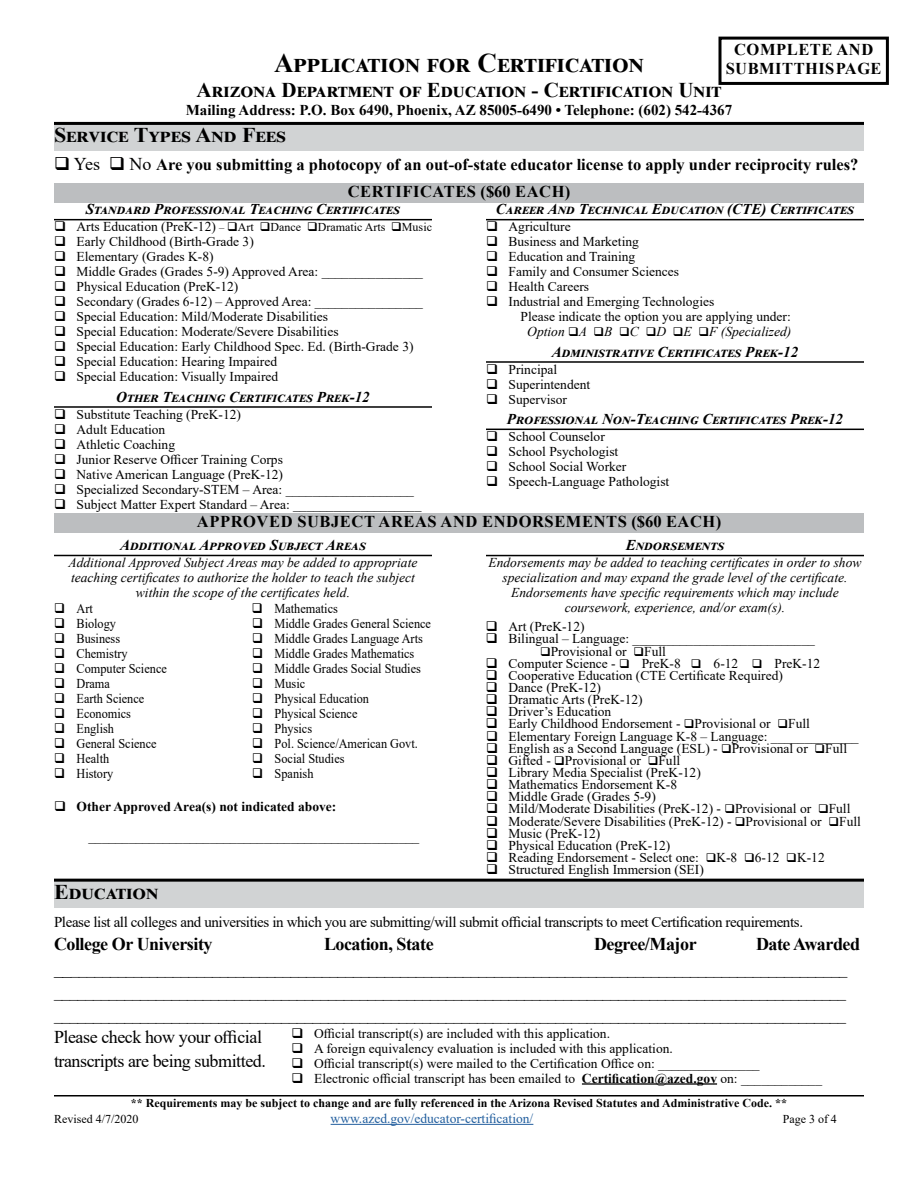
<style>
.page{position:relative;width:918px;height:1188px;background:#fff}
.page>*{position:absolute;margin:0;border:0;box-sizing:border-box;transform-origin:0 0}
.t1{font:700 27px "Times New Roman";letter-spacing:.025em;color:#000}
.t2{font:700 21px "Times New Roman";letter-spacing:.005em;color:#000}
.t3{font:700 21px "Times New Roman";letter-spacing:.025em;color:#000;scale:1.05 1}
.t4{font:700 21px "Times New Roman";letter-spacing:.005em;color:#000;scale:1.05 1}
.t5{font:700 18px "Times New Roman";letter-spacing:-.025em;color:#000}
.t6{font:18px/23.2px "Times New Roman";letter-spacing:-.025em;color:#000}
.t7{font:16.5px/23.2px "Times New Roman";color:#000;text-align:justify}
.t8{font:700 16.5px/26.5px "Times New Roman";color:#000;text-align:center}
.t9{font:700 16.5px "Times New Roman";letter-spacing:.035em;color:#000}
.t10{font:700 16.5px/19.8px "Times New Roman";letter-spacing:.03em;color:#000;text-align:center}
.t11{font:italic 700 15px "Times New Roman";color:#000}
.t12{font:15px "Times New Roman";letter-spacing:-.025em;color:#000}
.t13{font:700 15px "Times New Roman";color:#000}
.t14{font:13.5px/15px "Times New Roman";color:#000}
.t15{font:italic 13.5px/15px "Times New Roman";color:#000;text-align:center}
.t16{font:13.5px/15px "Times New Roman";color:#000;scale:.91 1}
.t17{font:700 13.5px "Times New Roman";color:#000}
.t18{font:13.5px "Times New Roman";color:#215e9e}
.t19{font:700 12px "Times New Roman";color:#000}
.t20{font:12px "Times New Roman";color:#000}
.s1{font-weight:400;font-size:18px}
.s2{font-size:13.5px}
.s3{font-size:10.5px}
.s4{font-size:18px}
.s5{font-weight:700}
</style>
<div class="page">
<hr style="left:331px;top:1124px;width:202px;height:1px;background:#215e9e">
<hr style="left:54px;top:1095px;width:810px;height:1px;background:#000">
<div style="left:54px;top:123px;width:810px;height:28px;background:#d1d3d4"></div>
<hr style="left:54px;top:122px;width:810px;height:3px;background:#000">
<div style="left:54px;top:184px;width:810px;height:19px;background:#bcbec0"></div>
<hr style="left:54px;top:219px;width:378px;height:1px;background:#000">
<hr style="left:54px;top:406px;width:378px;height:2px;background:#000">
<hr style="left:486px;top:219px;width:378px;height:1px;background:#000">
<hr style="left:486px;top:361px;width:378px;height:2px;background:#000">
<hr style="left:486px;top:429px;width:378px;height:1px;background:#000">
<div style="left:54px;top:514px;width:810px;height:19px;background:#bcbec0"></div>
<hr style="left:54px;top:555px;width:378px;height:1px;background:#000">
<hr style="left:486px;top:555px;width:378px;height:1px;background:#000">
<div style="left:54px;top:880px;width:810px;height:28px;background:#d1d3d4"></div>
<hr style="left:54px;top:879px;width:810px;height:3px;background:#000">
<hr style="left:582px;top:1083px;width:135px;height:2px;background:#000">
<div style="left:718px;top:37px;width:171px;height:48px;border:3px solid #000"></div>
<p class="t10" style="left:726px;top:39px;width:157px">COMPLETE AND<br>SUBMIT THIS PAGE</p>
<h1 class="t1" style="left:274px;top:44px;width:371px">Application for Certification</h1>
<h2 class="t2" style="left:197px;top:75px;width:526px">Arizona Department of Education - Certification Unit</h2>
<p class="t13" style="left:186px;top:100px;width:548px">Mailing Address: P.O. Box 6490, Phoenix, AZ 85005-6490 • Telephone: (602) 542-4367</p>
<h2 class="t3" style="left:54px;top:120px;width:223px">Service Types And Fees</h2>
<p class="t8" style="left:54px;top:151px;width:806px">❑ <span class="s1">Yes</span> ❑ <span class="s1">No</span> Are you submitting a photocopy of an out-of-state educator license to apply under reciprocity rules?<br>CERTIFICATES ($60 EACH)</p>
<p class="t11" style="left:86px;top:199px;width:316px">Standard Professional Teaching Certificates</p>
<p class="t20" style="left:77px;top:219px;width:357px"><span class="s2">Arts Education (PreK-12)</span> <span class="s3">–</span> ❑ Art ❑ Dance ❑ Dramatic Arts ❑ Music</p>
<p class="t14" style="left:77px;top:234px;width:348px">Early Childhood (Birth-Grade 3)<br>Elementary (Grades K-8)<br>Middle Grades (Grades 5-9) Approved Area: _______________ Physical Education (PreK-12)<br>Secondary (Grades 6-12) – Approved Area: ________________ Special Education: Mild/Moderate Disabilities<br>Special Education: Moderate/Severe Disabilities<br>Special Education: Early Childhood Spec. Ed. (Birth-Grade 3)<br>Special Education: Hearing Impaired<br>Special Education: Visually Impaired</p>
<p class="t11" style="left:116px;top:386px;width:255px">Other Teaching Certificates Prek-12</p>
<p class="t14" style="left:77px;top:406px;width:346px">Substitute Teaching (PreK-12)<br>Adult Education<br>Athletic Coaching<br>Junior Reserve Officer Training Corps<br>Native American Language (PreK-12)<br>Specialized Secondary-STEM – Area: ___________________ Subject Matter Expert Standard – Area: ___________________</p>
<p class="t11" style="left:496px;top:199px;width:360px">Career And Technical Education (CTE) Certificates</p>
<p class="t14" style="left:509px;top:219px;width:64px">Agriculture</p>
<p class="t14" style="left:509px;top:234px;width:132px">Business and Marketing</p>
<p class="t14" style="left:509px;top:249px;width:128px">Education and Training</p>
<p class="t14" style="left:509px;top:264px;width:172px">Family and Consumer Sciences</p>
<p class="t14" style="left:509px;top:279px;width:82px">Health Careers</p>
<p class="t14" style="left:509px;top:294px;width:207px">Industrial and Emerging Technologies</p>
<p class="t14" style="left:521px;top:309px;width:272px">Please indicate the option you are applying under:</p>
<p class="t15" style="left:527px;top:324px;width:266px">Option ❑A ❑B ❑ C ❑D ❑E ❑F (Specialized)</p>
<p class="t11" style="left:552px;top:341px;width:248px">Administrative Certificates Prek-12</p>
<p class="t14" style="left:509px;top:361px;width:83px">Principal<br>Superintendent<br>Supervisor</p>
<p class="t11" style="left:507px;top:408px;width:338px">Professional Non-Teaching Certificates Prek-12</p>
<p class="t14" style="left:509px;top:429px;width:162px">School Counselor<br>School Psychologist<br>School Social Worker<br>Speech-Language Pathologist</p>
<p class="t9" style="left:197px;top:510px;width:526px">APPROVED SUBJECT AREAS AND ENDORSEMENTS ($60 EACH)</p>
<p class="t11" style="left:120px;top:535px;width:247px">Additional Approved Subject Areas</p>
<p class="t15" style="left:69px;top:555px;width:350px">Additional Approved Subject Areas may be added to appropriate teaching certificates to authorize the holder to teach the subject within the scope of the certificates held.</p>
<p class="t11" style="left:626px;top:535px;width:100px">Endorsements</p>
<p class="t15" style="left:489px;top:555px;width:374px">Endorsements may be added to teaching certificates in order to show specialization and may expand the grade level of the certificate.<br>Endorsements have specific requirements which may include coursework, experience, and/or exam(s).</p>
<p class="t14" style="left:508px;top:620px;width:308px;line-height:12.1px">Art (PreK-12)<br>Bilingual – Language: ___________________________</p>
<p class="t14" style="left:509px;top:644px;width:354px;line-height:12.1px;text-indent:31px">❑ Provisional or ❑ Full<br>Computer Science - ❑ PreK-8 ❑ 6-12 ❑ PreK-12<br>Cooperative Education (CTE Certificate Required)<br>Dance (PreK-12)<br>Dramatic Arts (PreK-12)<br>Driver’s Education<br>Early Childhood Endorsement - ❑ Provisional or ❑ Full Elementary Foreign Language K-8 – Language: _____________ English as a Second Language (ESL) - ❑ Provisional or ❑ Full Gifted - ❑ Provisional or ❑ Full<br>Library Media Specialist (PreK-12)<br>Mathematics Endorsement K-8<br>Middle Grade (Grades 5-9)<br>Mild/Moderate Disabilities (PreK-12) - ❑ Provisional or ❑ Full Moderate/Severe Disabilities (PreK-12) - ❑ Provisional or ❑ Full Music (PreK-12)<br>Physical Education (PreK-12)<br>Reading Endorsement - Select one: ❑ K-8 ❑ 6-12 ❑ K-12<br>Structured English Immersion (SEI)</p>
<p class="t16" style="left:76px;top:601px;width:101px">Art<br>Biology<br>Business<br>Chemistry<br>Computer Science<br>Drama<br>Earth Science<br>Economics<br>English<br>General Science<br>Health<br>History</p>
<p class="t16" style="left:275px;top:601px;width:174px">Mathematics<br>Middle Grades General Science<br>Middle Grades Language Arts<br>Middle Grades Mathematics<br>Middle Grades Social Studies<br>Music<br>Physical Education<br>Physical Science<br>Physics<br>Pol. Science/American Govt.<br>Social Studies<br>Spanish</p>
<p class="t17" style="left:77px;top:796px;width:261px">Other Approved Area(s) not indicated above:</p>
<p class="t14" style="left:89px;top:828px;width:332px">_________________________________________________</p>
<h2 class="t4" style="left:54px;top:877px;width:101px">Education</h2>
<p class="t12" style="left:54px;top:911px;width:751px">Please list all colleges and universities in which you are submitting/will submit official transcripts to meet Certification requirements.</p>
<h3 class="t5" style="left:54px;top:931px;width:160px">College Or University</h3>
<h3 class="t5" style="left:324px;top:931px;width:111px">Location, State</h3>
<h3 class="t5" style="left:594px;top:931px;width:104px">Degree/Major</h3>
<h3 class="t5" style="left:756px;top:931px;width:106px">Date Awarded</h3>
<p class="t7" style="left:54px;top:956px;width:795px"><span class="s4">__</span>___________________________________________________________________________________________________ _____________________________________________________________________________________________________ _____________________________________________________________________________________________________</p>
<h3 class="t6" style="left:54px;top:1025px;width:214px">Please check how your official transcripts are being submitted.</h3>
<p class="t14" style="left:314px;top:1025px;width:509px">Official transcript(s) are included with this application.<br>A foreign equivalency evaluation is included with this application.<br>Official transcript(s) were mailed to the Certification Office on: _______________<br>Electronic official transcript has been emailed to <span class="s5">Certification@azed.gov</span> on: ____________</p>
<p class="t19" style="left:131px;top:1094px;width:658px">** Requirements may be subject to change and are fully referenced in the Arizona Revised Statutes and Administrative Code. **</p>
<p class="t20" style="left:54px;top:1110px;width:86px">Revised 4/7/2020</p>
<p class="t18" style="left:331px;top:1109px;width:204px">www.azed.gov/educator-certification/</p>
<p class="t20" style="left:783px;top:1110px;width:56px">Page 3 of 4</p>
</div>
